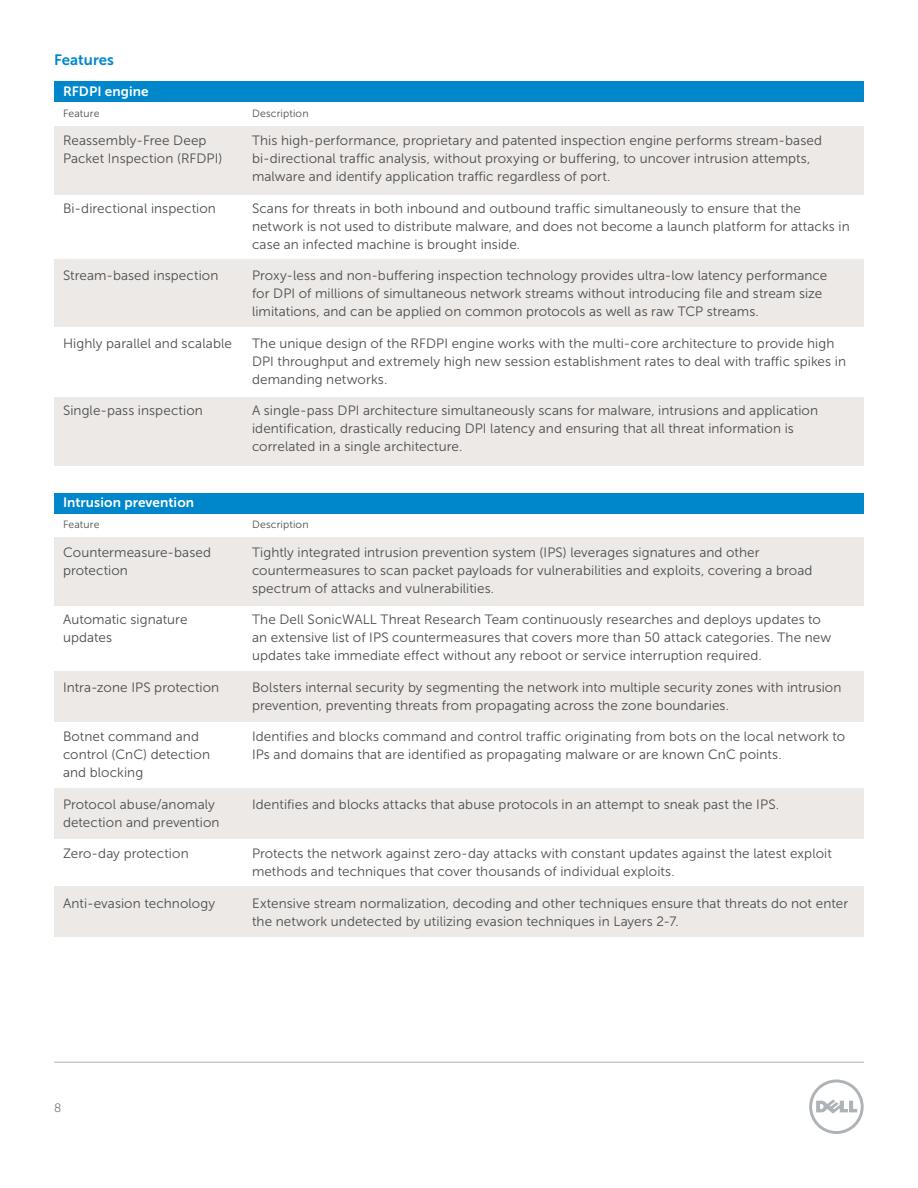
<style>
.page{position:relative;width:918px;height:1188px;background:#fff}
.page>*{position:absolute;margin:0;border:0;box-sizing:border-box;transform-origin:0 0}
.t1{font:15px "Museo Sans For Dell 700";color:#0087cb}
.t2{font:13.5px/18px "Museo Sans For Dell 300";letter-spacing:.005em;color:#4b4c4d}
.t3{font:13.5px "Museo Sans For Dell 700";letter-spacing:.005em;color:#fff}
.t4{font:12px "Museo Sans For Dell 100";color:#3e444f}
.t5{font:10.5px "Museo Sans For Dell 300";letter-spacing:.015em;color:#4b4c4d}
</style>
<div class="page">
<div style="left:54px;top:81px;width:810px;height:21px;background:#0087cb"></div>
<div style="left:54px;top:493px;width:810px;height:21px;background:#0087cb"></div>
<div style="left:54px;top:126px;width:810px;height:69px;background:#ece9e7"></div>
<div style="left:54px;top:537px;width:810px;height:69px;background:#ece9e7"></div>
<div style="left:54px;top:397px;width:810px;height:69px;background:#ece9e7"></div>
<div style="left:54px;top:788px;width:810px;height:50px;background:#ece9e7"></div>
<div style="left:54px;top:886px;width:810px;height:50px;background:#ece9e7"></div>
<div style="left:54px;top:259px;width:810px;height:68px;background:#ece9e7"></div>
<div style="left:54px;top:671px;width:810px;height:50px;background:#ece9e7"></div>
<hr style="left:54px;top:1062px;width:810px;height:1px;background:#aeb3b8">
<svg style="left:809px;top:1080px;width:55px;height:54px"></svg>
<p class="t1" style="left:54px;top:52px;width:61px">Features</p>
<p class="t3" style="left:63px;top:83px;width:87px">RFDPI engine</p>
<p class="t5" style="left:63px;top:107px;width:38px">Feature</p>
<p class="t5" style="left:252px;top:107px;width:58px">Description</p>
<p class="t2" style="left:63px;top:132px;width:161px">Reassembly-Free Deep<br>Packet Inspection (RFDPI)</p>
<p class="t2" style="left:63px;top:199px;width:155px">Bi-directional inspection</p>
<p class="t2" style="left:63px;top:267px;width:157px">Stream-based inspection</p>
<p class="t2" style="left:63px;top:334px;width:170px">Highly parallel and scalable</p>
<p class="t2" style="left:63px;top:402px;width:141px">Single-pass inspection</p>
<p class="t2" style="left:252px;top:132px;width:572px">This high-performance, proprietary and patented inspection engine performs stream-based bi-directional traffic analysis, without proxying or buffering, to uncover intrusion attempts, malware and identify application traffic regardless of port.</p>
<p class="t2" style="left:252px;top:199px;width:599px">Scans for threats in both inbound and outbound traffic simultaneously to ensure that the network is not used to distribute malware, and does not become a launch platform for attacks in case an infected machine is brought inside.</p>
<p class="t2" style="left:252px;top:267px;width:577px">Proxy-less and non-buffering inspection technology provides ultra-low latency performance for DPI of millions of simultaneous network streams without introducing file and stream size limitations, and can be applied on common protocols as well as raw TCP streams.</p>
<p class="t2" style="left:252px;top:334px;width:596px">The unique design of the RFDPI engine works with the multi-core architecture to provide high<br>DPI throughput and extremely high new session establishment rates to deal with traffic spikes in demanding networks.</p>
<p class="t2" style="left:252px;top:402px;width:568px">A single-pass DPI architecture simultaneously scans for malware, intrusions and application identification, drastically reducing DPI latency and ensuring that all threat information is correlated in a single architecture.</p>
<p class="t3" style="left:63px;top:495px;width:133px">Intrusion prevention</p>
<p class="t5" style="left:63px;top:519px;width:38px">Feature</p>
<p class="t5" style="left:252px;top:519px;width:58px">Description</p>
<p class="t2" style="left:63px;top:543px;width:150px">Countermeasure-based protection</p>
<p class="t2" style="left:63px;top:611px;width:126px">Automatic signature updates</p>
<p class="t2" style="left:63px;top:678px;width:158px">Intra-zone IPS protection</p>
<p class="t2" style="left:63px;top:728px;width:149px">Botnet command and control (CnC) detection and blocking</p>
<p class="t2" style="left:63px;top:795px;width:158px">Protocol abuse/anomaly detection and prevention</p>
<p class="t2" style="left:63px;top:845px;width:127px">Zero-day protection</p>
<p class="t2" style="left:63px;top:894px;width:154px">Anti-evasion technology</p>
<p class="t2" style="left:252px;top:543px;width:562px">Tightly integrated intrusion prevention system (IPS) leverages signatures and other countermeasures to scan packet payloads for vulnerabilities and exploits, covering a broad spectrum of attacks and vulnerabilities.</p>
<p class="t2" style="left:252px;top:611px;width:581px">The Dell SonicWALL Threat Research Team continuously researches and deploys updates to an extensive list of IPS countermeasures that covers more than 50 attack categories. The new updates take immediate effect without any reboot or service interruption required.</p>
<p class="t2" style="left:252px;top:678px;width:591px">Bolsters internal security by segmenting the network into multiple security zones with intrusion prevention, preventing threats from propagating across the zone boundaries.</p>
<p class="t2" style="left:252px;top:728px;width:595px">Identifies and blocks command and control traffic originating from bots on the local network to<br>IPs and domains that are identified as propagating malware or are known CnC points.</p>
<p class="t2" style="left:252px;top:795px;width:529px">Identifies and blocks attacks that abuse protocols in an attempt to sneak past the IPS.</p>
<p class="t2" style="left:252px;top:845px;width:581px">Protects the network against zero-day attacks with constant updates against the latest exploit methods and techniques that cover thousands of individual exploits.</p>
<p class="t2" style="left:252px;top:894px;width:598px">Extensive stream normalization, decoding and other techniques ensure that threats do not enter the network undetected by utilizing evasion techniques in Layers 2-7.</p>
<p class="t4" style="left:54px;top:1101px;width:9px">8</p>
</div>
